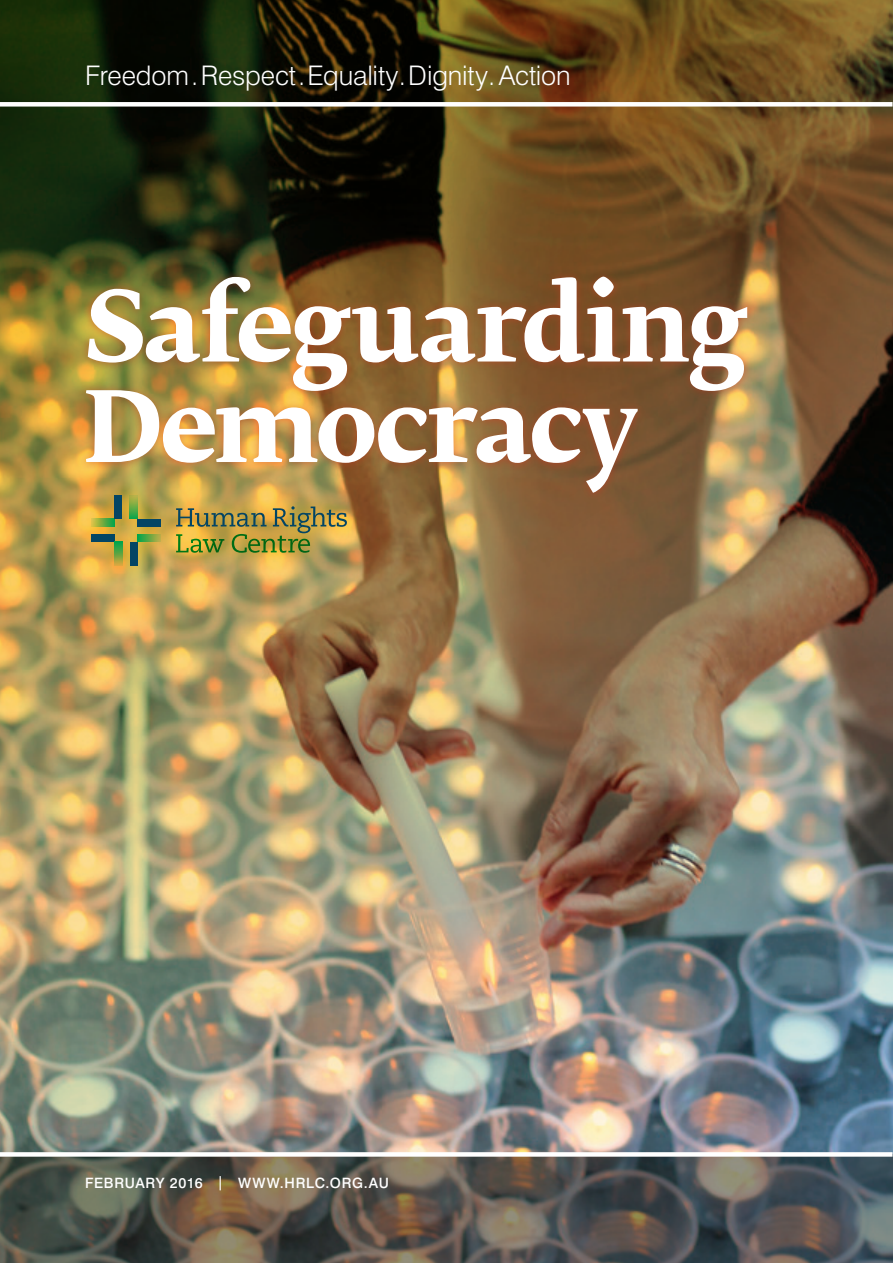
<style>
.page{position:relative;width:893px;height:1263px;background:#fff}
.page>*{position:absolute;margin:0;border:0;box-sizing:border-box;transform-origin:0 0}
.SECTION_Title{font:700 97.5px/100.5px "Fedra Serif B";letter-spacing:-.02em;color:#fff}
.HEAD_A{font:300 27px "Swiss 721 BT";letter-spacing:-.005em;color:#fff}
.HEAD_A-2{font:500 14.25px "Swiss 721 BT";letter-spacing:.045em;color:#fff}
</style>
<div class="page">
<img style="left:0;top:0;width:893px;height:1263px">
<div style="left:0;top:1152px;width:892px;height:5px;background:#fff"></div>
<div style="left:0;top:102px;width:892px;height:5px;background:#fff"></div>
<div style="left:78px;top:269px;width:677px;height:231px;background:#d03820;opacity:.5"></div>
<svg style="left:73px;top:477px;width:292px;height:106px"></svg>
<svg style="left:176px;top:506px;width:171px;height:47px"></svg>
<div style="left:91px;top:534px;width:23px;height:8px;background:#034564"></div>
<svg style="left:91px;top:519px;width:23px;height:7px"></svg>
<svg style="left:138px;top:534px;width:23px;height:8px"></svg>
<div style="left:138px;top:519px;width:23px;height:7px;background:#034564"></div>
<div style="left:130px;top:542px;width:8px;height:23px;background:#034564"></div>
<svg style="left:114px;top:542px;width:8px;height:23px"></svg>
<svg style="left:130px;top:496px;width:8px;height:23px"></svg>
<div style="left:114px;top:496px;width:8px;height:23px;background:#034564"></div>
<p class="HEAD_A" style="left:85px;top:59px;width:487px">Freedom.Respect.Equality.Dignity.Action</p>
<p class="SECTION_Title" style="left:84px;top:278px;width:665px">Safeguarding<br>Democracy</p>
<p class="HEAD_A-2" style="left:85px;top:1174px;width:305px">FEBRUARY 2016 | WWW.HRLC.ORG.AU</p>
</div>
